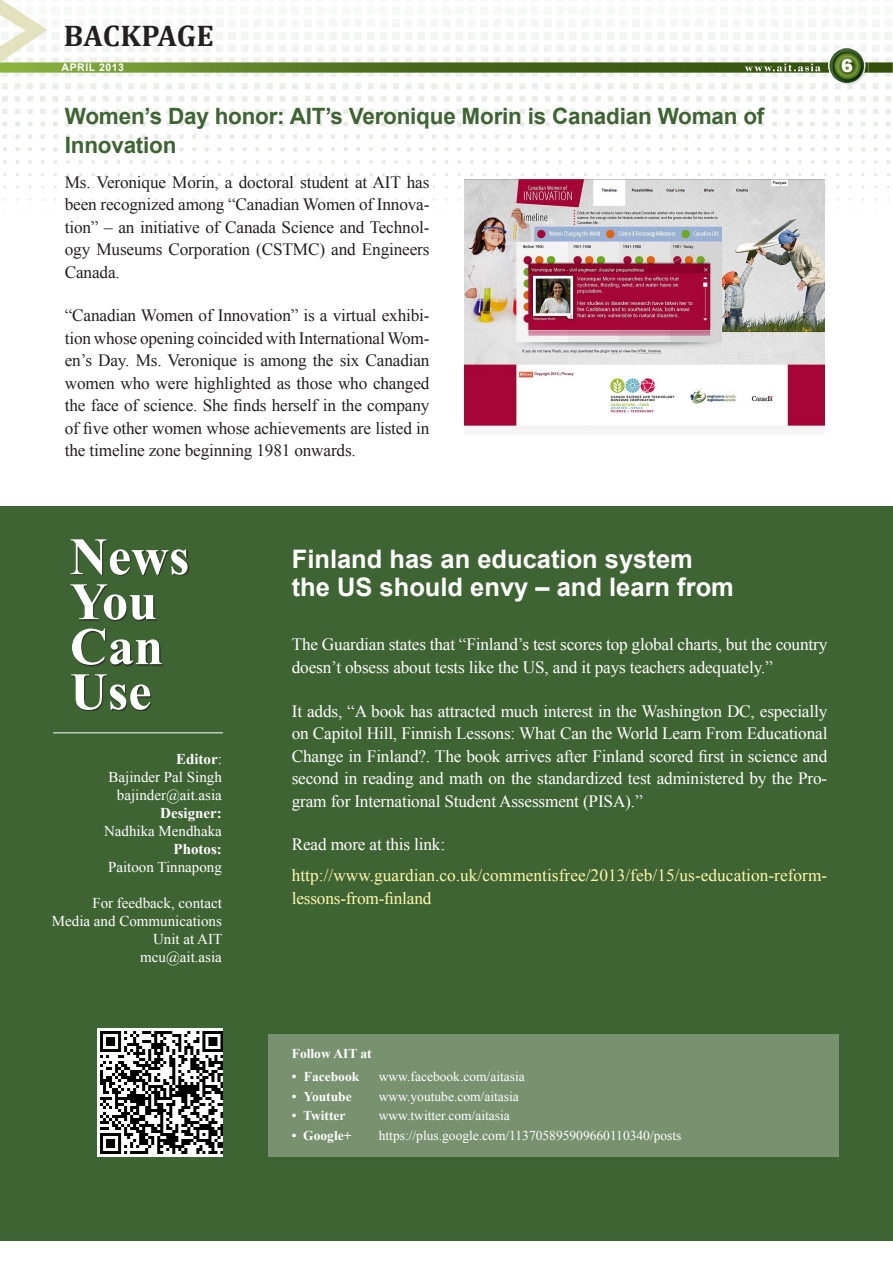
<style>
.page{position:relative;width:893px;height:1263px;background:#fff}
.page>*{position:absolute;margin:0;border:0;box-sizing:border-box;transform-origin:0 0}
.t1{font:700 52.5px "Times New Roman";color:#fff}
.t2{font:700 30px "Cambria";letter-spacing:.005em;color:#231f20}
.t3{font:700 25.5px "Arial";color:#fff}
.t4{font:700 22.5px/28.5px "Arial";letter-spacing:-.01em;color:#3f6433}
.t5{font:900 18px "Arial";color:#fff}
.body{font:17.25px/22.5px "Times New Roman";letter-spacing:-.01em;color:#231f20;text-align:justify}
.body-2{font:17.25px/22.5px "Times New Roman";letter-spacing:-.01em;color:#fff}
.body-3{font:17.25px/22.5px "Times New Roman";letter-spacing:.005em;color:#fff8ae}
.t6{font:15px/18px "Times New Roman";color:#fff;text-align:right}
.t7{font:700 15px "Times New Roman";color:#fff}
.t8{font:13.5px "Times New Roman";color:#fff}
.t9{font:700 13.5px "Times New Roman";color:#fff}
.t10{font:700 10.5px "Arial";letter-spacing:.05em;color:#fff}
.s1{font-weight:400}
</style>
<div class="page">
<svg style="left:4px;top:186px;width:885px;height:15px"></svg>
<img style="left:835px;top:84px;width:31px;height:3px">
<svg style="left:0;top:0;width:893px;height:84px"></svg>
<div style="left:0;top:506px;width:893px;height:734px;background:#3f6433"></div>
<hr style="left:53px;top:732px;width:170px;height:1px;background:#fff">
<div style="left:71px;top:539px;width:119px;height:172px;background:#231f20;opacity:.75"></div>
<div style="left:268px;top:1034px;width:571px;height:122px;background:#78926f"></div>
<img style="left:98px;top:1028px;width:125px;height:128px">
<img style="left:465px;top:179px;width:360px;height:252px">
<p class="t2" style="left:64px;top:15px;width:152px">BACKPAGE</p>
<p class="t10" style="left:62px;top:61px;width:64px">APRIL 2013</p>
<p class="t5" style="left:841px;top:52px;width:14px">6</p>
<p class="t4" style="left:65px;top:103px;width:701px">Women’s Day honor: AIT’s Veronique Morin is Canadian Woman of<br>Innovation</p>
<p class="body" style="left:65px;top:170px;width:366px">Ms. Veronique Morin, a doctoral student at AIT has been recognized among “Canadian Women of Innova&shy;tion” – an initiative of Canada Science and Technol&shy;ogy Museums Corporation (CSTMC) and Engineers Canada.</p>
<p class="body" style="left:65px;top:304px;width:366px">“Canadian Women of Innovation” is a virtual exhibi&shy;tion whose opening coincided with International Wom&shy;en’s Day. Ms. Veronique is among the six Canadian women who were highlighted as those who changed the face of science. She finds herself in the company of five other women whose achievements are listed in the timeline zone beginning 1981 onwards.</p>
<p class="t1" style="left:70px;top:520px;width:121px">News</p>
<p class="t1" style="left:70px;top:565px;width:89px">You</p>
<p class="t1" style="left:70px;top:610px;width:95px">Can</p>
<p class="t1" style="left:70px;top:655px;width:83px">Use</p>
<p class="t7" style="left:176px;top:748px;width:47px">Editor<span class="s1">:</span></p>
<p class="t6" style="left:109px;top:768px;width:115px">Bajinder Pal Singh</p>
<p class="t6" style="left:117px;top:786px;width:107px">bajinder@ait.asia</p>
<p class="t7" style="left:160px;top:802px;width:63px">Designer:</p>
<p class="t6" style="left:104px;top:822px;width:119px">Nadhika Mendhaka</p>
<p class="t7" style="left:174px;top:838px;width:50px">Photos:</p>
<p class="t6" style="left:108px;top:858px;width:115px">Paitoon Tinnapong</p>
<p class="t6" style="left:92px;top:894px;width:131px">For feedback, contact</p>
<p class="t6" style="left:52px;top:912px;width:172px">Media and Communications<br>Unit at AIT</p>
<p class="t6" style="left:140px;top:948px;width:83px">mcu@ait.asia</p>
<p class="t3" style="left:292px;top:542px;width:403px">Finland has an education system</p>
<p class="t3" style="left:292px;top:570px;width:444px">the US should envy – and learn from</p>
<p class="body-2" style="left:292px;top:633px;width:537px">The Guardian states that “Finland’s test scores top global charts, but the country doesn’t obsess about tests like the US, and it pays teachers adequately.”</p>
<p class="body-2" style="left:292px;top:699px;width:537px;text-align:justify">It adds, “A book has attracted much interest in the Washington DC, especially on Capitol Hill, Finnish Lessons: What Can the World Learn From Educational Change in Finland?. The book arrives after Finland scored first in science and second in reading and math on the standardized test administered by the Pro&shy;gram for International Student Assessment (PISA).”</p>
<p class="body-2" style="left:292px;top:833px;width:155px">Read more at this link:</p>
<p class="body-3" style="left:292px;top:864px;width:537px">http://www.guardian.co.uk/commentisfree/2013/feb/15/us-education-reform&shy;lessons-from-finland</p>
<p class="t9" style="left:292px;top:1044px;width:82px">Follow AIT at</p>
<p class="t9" style="left:292px;top:1067px;width:69px">• Facebook</p>
<p class="t8" style="left:379px;top:1067px;width:148px">www.facebook.com/aitasia</p>
<p class="t9" style="left:292px;top:1087px;width:62px">• Youtube</p>
<p class="t8" style="left:379px;top:1087px;width:142px">www.youtube.com/aitasia</p>
<p class="t9" style="left:292px;top:1106px;width:55px">• Twitter</p>
<p class="t8" style="left:379px;top:1106px;width:133px">www.twitter.com/aitasia</p>
<p class="t9" style="left:292px;top:1126px;width:61px">• Google+</p>
<p class="t8" style="left:379px;top:1126px;width:304px">https://plus.google.com/113705895909660110340/posts</p>
</div>
